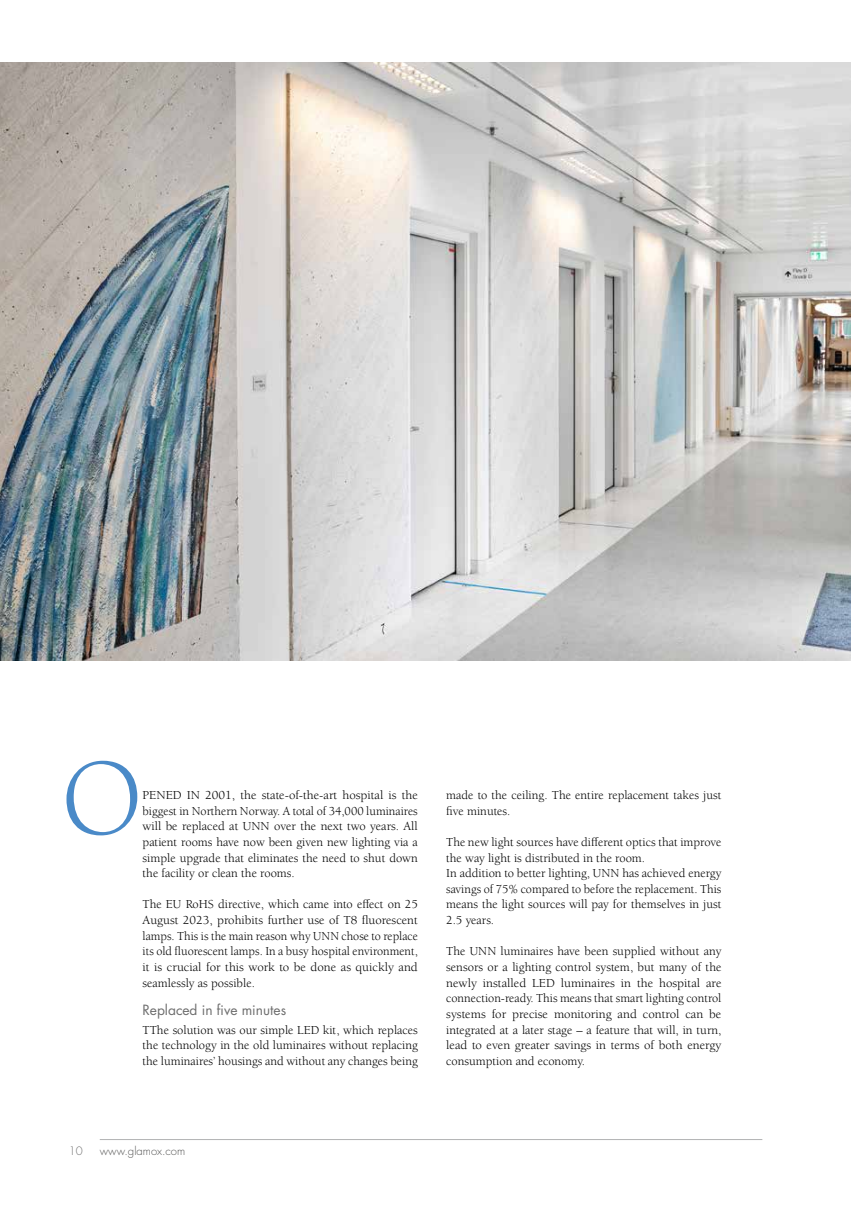
<style>
.page{position:relative;width:851px;height:1205px;background:#fff}
.page>*{position:absolute;margin:0;border:0;box-sizing:border-box;transform-origin:0 0}
.t1{font:110.88px "Berkeley Std";color:#4a8ac8}
.t2{font:13.75px "Futura LT Pro";color:#6e6e6e}
.t3{font:12.5px/15.6px "Berkeley Std";color:#000;text-align:justify}
.t4{font:300 11.25px "Futura LT Pro";color:#565655}
.t5{font:300 11.25px "Futura LT Pro";color:#6e6e6e}
</style>
<div class="page">
<hr style="left:100px;top:1139px;width:662px;height:1px;background:#b1b2b3">
<img style="left:0;top:62px;width:850px;height:598px">
<h1 class="t1" style="left:61px;top:739px;width:84px">O</h1>
<p class="t3" style="left:143px;top:787px;width:277px">PENED IN 2001, the state-of-the-art hospital is the biggest in Northern Norway. A total of 34,000 luminaires will be replaced at UNN over the next two years. All patient rooms have now been given new lighting via a simple upgrade that eliminates the need to shut down the facility or clean the rooms.</p>
<p class="t3" style="left:143px;top:897px;width:277px">The EU RoHS directive, which came into effect on 25<br>August 2023, prohibits further use of T8 fluorescent lamps. This is the main reason why UNN chose to replace its old fluorescent lamps. In a busy hospital environment, it is crucial for this work to be done as quickly and seamlessly as possible.</p>
<p class="t2" style="left:143px;top:1001px;width:145px">Replaced in five minutes</p>
<p class="t3" style="left:143px;top:1022px;width:277px">TThe solution was our simple LED kit, which replaces the technology in the old luminaires without replacing the luminaires’ housings and without any changes being</p>
<p class="t3" style="left:446px;top:787px;width:277px">made to the ceiling. The entire replacement takes just five minutes.</p>
<p class="t3" style="left:446px;top:834px;width:277px;text-align:left">The new light sources have different optics that improve the way light is distributed in the room.<br>In addition to better lighting, UNN has achieved energy savings of 75% compared to before the replacement. This means the light sources will pay for themselves in just 2.5 years.</p>
<p class="t3" style="left:446px;top:944px;width:277px">The UNN luminaires have been supplied without any sensors or a lighting control system, but many of the newly installed LED luminaires in the hospital are connection-ready. This means that smart lighting control systems for precise monitoring and control can be integrated at a later stage – a feature that will, in turn, lead to even greater savings in terms of both energy consumption and economy.</p>
<p class="t5" style="left:69px;top:1143px;width:15px">10</p>
<p class="t4" style="left:100px;top:1143px;width:87px">www.glamox.com</p>
</div>
